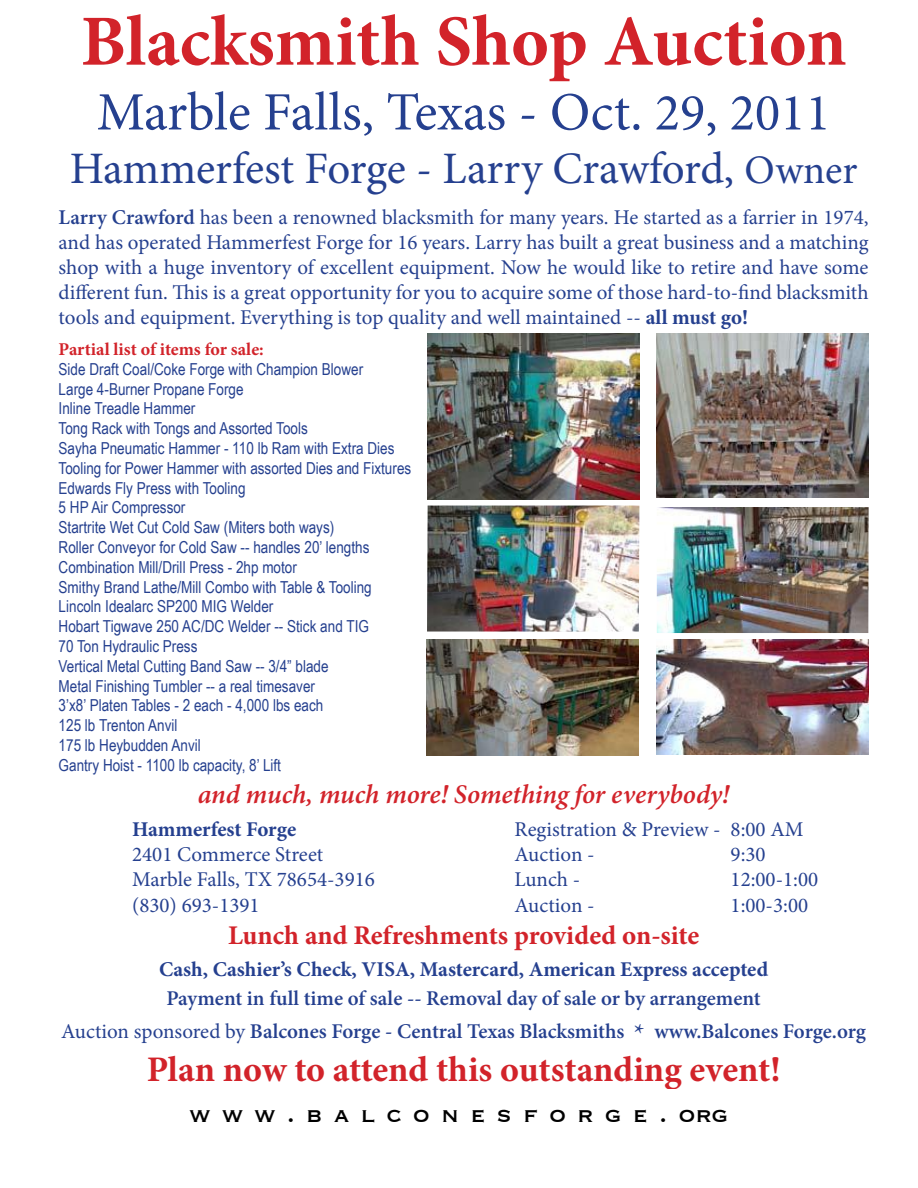
<style>
.page{position:relative;width:918px;height:1188px;background:#fff}
.page>*{position:absolute;margin:0;border:0;box-sizing:border-box;transform-origin:0 0}
.t1{font:700 72px "Minion Pro";color:#d2232a}
.t2{font:54px "Minion Pro";color:#25408f}
.t3{font:45px "Minion Pro";letter-spacing:-.005em;color:#25408f}
.t4{font:700 36px "Minion Pro";letter-spacing:-.005em;color:#d2232a}
.t5{font:italic 600 27px "Minion Pro";letter-spacing:-.005em;color:#d2232a}
.t6{font:700 27px "Minion Pro";letter-spacing:-.005em;color:#d2232a}
.t7{font:27px "Copperplate";letter-spacing:.42em;color:#000}
.t8{font:21px/25.2px "Minion Pro";color:#25408f;text-align:justify}
.t9{font:600 21px/32.4px "Minion Pro";color:#25408f;text-align:center}
.t10{font:700 21px "Minion Pro";color:#25408f}
.t11{font:700 18px "Minion Pro";letter-spacing:-.005em;color:#d2232a}
.t12{font:16.5px/19.8px "Arial Narrow";color:#25408f}
.s1{font-size:52.5px}
.s2{font-size:40.5px}
.s3{font-weight:600}
.s4{font-weight:700}
.s5{font-weight:400}
.s6{font-weight:400;font-size:27px}
</style>
<div class="page">
<img style="left:426px;top:640px;width:212px;height:116px">
<img style="left:428px;top:334px;width:211px;height:165px">
<img style="left:657px;top:334px;width:212px;height:164px">
<img style="left:427px;top:506px;width:212px;height:126px">
<img style="left:657px;top:507px;width:212px;height:126px">
<img style="left:657px;top:639px;width:212px;height:116px">
<h1 class="t1" style="left:81px;top:-9px;width:768px">Blacksmith Shop Auction</h1>
<h2 class="t2" style="left:97px;top:76px;width:735px">Marble Falls, Texas - Oct. <span class="s1">29</span>, <span class="s1">2011</span></h2>
<h3 class="t3" style="left:70px;top:139px;width:789px">Hammerfest Forge - Larry Crawford, <span class="s2">Owner</span></h3>
<p class="t8" style="left:59px;top:204px;width:812px"><span class="s3">Larry Crawford</span> has been a renowned blacksmith for many years. He started as a farrier in 1974, and has operated Hammerfest Forge for 16 years. Larry has built a great business and a matching shop with a huge inventory of excellent equipment. Now he would like to retire and have some different fun. This is a great opportunity for you to acquire some of those hard-to-find blacksmith tools and equipment. Everything is top quality and well maintained -- <span class="s4">all must go!</span></p>
<p class="t11" style="left:59px;top:337px;width:207px">Partial list of items for sale:</p>
<p class="t12" style="left:59px;top:359px;width:354px">Side Draft Coal/Coke Forge with Champion Blower<br>Large 4-Burner Propane Forge<br>Inline Treadle Hammer<br>Tong Rack with Tongs and Assorted Tools<br>Sayha Pneumatic Hammer - 110 lb Ram with Extra Dies Tooling for Power Hammer with assorted Dies and Fixtures Edwards Fly Press with Tooling<br>5 HP Air Compressor<br>Startrite Wet Cut Cold Saw (Miters both ways)<br>Roller Conveyor for Cold Saw -- handles 20’ lengths Combination Mill/Drill Press - 2hp motor<br>Smithy Brand Lathe/Mill Combo with Table &amp; Tooling Lincoln Idealarc SP200 MIG Welder<br>Hobart Tigwave 250 AC/DC Welder -- Stick and TIG<br>70 Ton Hydraulic Press<br>Vertical Metal Cutting Band Saw -- 3/4” blade<br>Metal Finishing Tumbler -- a real timesaver<br>3’x8’ Platen Tables - 2 each - 4,000 lbs each<br>125 lb Trenton Anvil<br>175 lb Heybudden Anvil<br>Gantry Hoist - 1100 lb capacity, 8’ Lift</p>
<h3 class="t5" style="left:198px;top:776px;width:533px">and much, much more! Something for everybody!</h3>
<p class="t10" style="left:132px;top:814px;width:166px">Hammerfest Forge</p>
<p class="t8" style="left:515px;top:817px;width:291px">Registration &amp; Preview - 8:00 AM</p>
<p class="t8" style="left:132px;top:842px;width:193px">2401 Commerce Street</p>
<p class="t8" style="left:515px;top:842px;width:82px">Auction -</p>
<p class="t8" style="left:731px;top:842px;width:37px">9:30</p>
<p class="t8" style="left:132px;top:867px;width:244px">Marble Falls, TX 78654-3916</p>
<p class="t8" style="left:515px;top:867px;width:67px">Lunch -</p>
<p class="t8" style="left:731px;top:867px;width:89px">12:00-1:00</p>
<p class="t8" style="left:132px;top:892px;width:129px">(830) 693-1391</p>
<p class="t8" style="left:515px;top:892px;width:82px">Auction -</p>
<p class="t8" style="left:731px;top:892px;width:79px">1:00-3:00</p>
<h3 class="t6" style="left:228px;top:916px;width:473px">Lunch and Refreshments provided on-site</h3>
<p class="t10" style="left:159px;top:955px;width:611px">Cash, Cashier’s Check, VISA, Mastercard, American Express accepted</p>
<p class="t9" style="left:61px;top:982px;width:806px">Payment in full time of sale -- Removal day of sale or by arrangement<br><span class="s5">Auction sponsored by</span> Balcones Forge - Central Texas Blacksmiths <span class="s6">*</span> www.Balcones Forge.org</p>
<h3 class="t4" style="left:147px;top:1044px;width:635px">Plan now to attend this outstanding event!</h3>
<h3 class="t7" style="left:190px;top:1098px;width:540px">www.balconesforge.org</h3>
</div>
